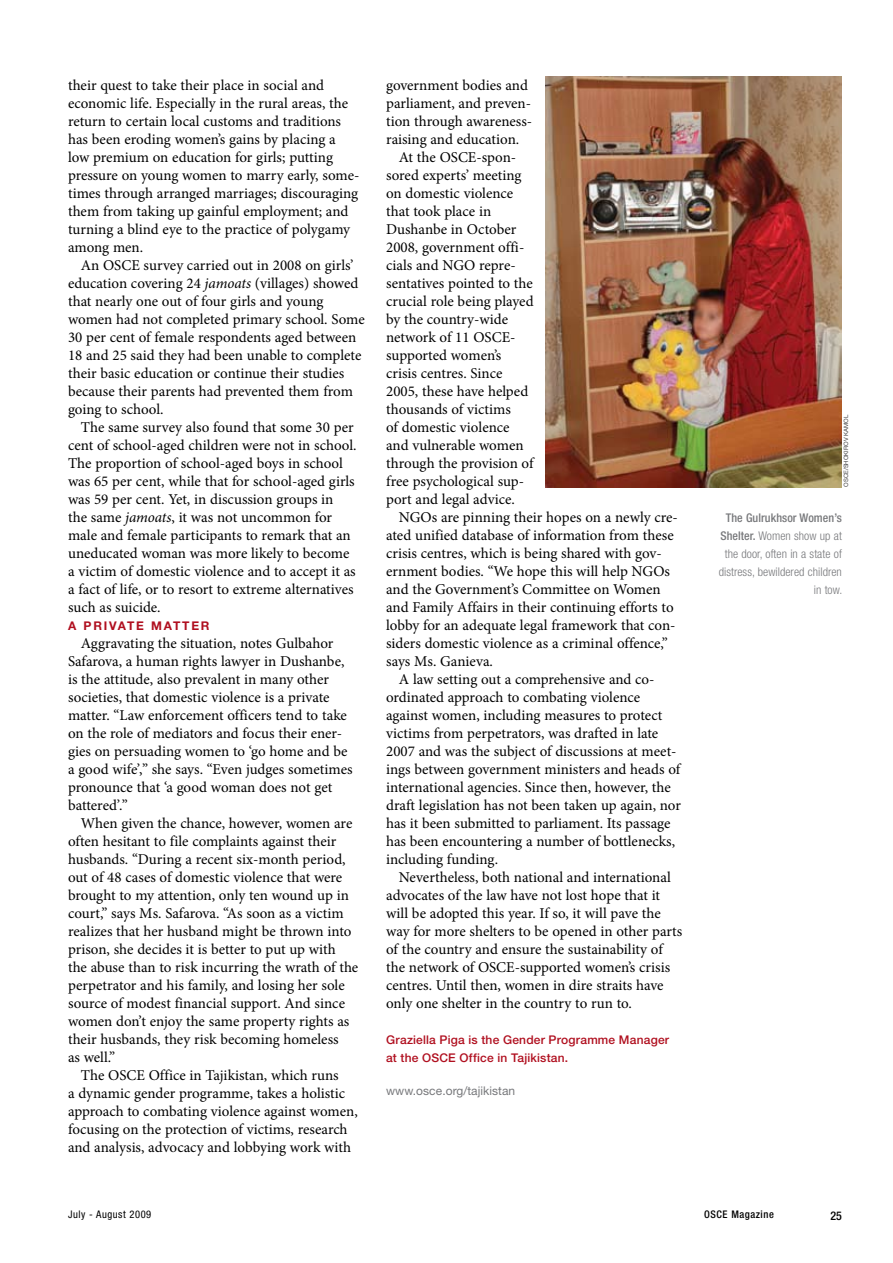
<style>
.page{position:relative;width:893px;height:1263px;background:#fff}
.page>*{position:absolute;margin:0;border:0;box-sizing:border-box;transform-origin:0 0}
.t1{font:15px/18px "Minion Pro";color:#000}
.t2{font:300 condensed 12px/18px "Helvetica Neue";letter-spacing:.005em;color:#77787b;text-align:right}
.t3{font:500 12px/18px "Helvetica Neue";letter-spacing:.015em;color:#b00f1f}
.t4{font:12px "Helvetica Neue";letter-spacing:.005em;color:#77787b}
.t5{font:700 12px "Helvetica Neue";letter-spacing:.15em;color:#b00f1f}
.t6{font:500 condensed 12px "Helvetica Neue";color:#000}
.t7{font:condensed 10.5px "Helvetica Neue";letter-spacing:.05em;color:#000}
.t8{font:500 condensed 10.5px "Helvetica Neue";letter-spacing:.05em;color:#000}
.t9{font:6px "Helvetica Neue";color:#414142}
.s1{font-style:italic}
.s2{font-weight:500}
</style>
<div class="page">
<img style="left:545px;top:77px;width:297px;height:410px">
<p class="t1" style="left:68px;top:76px;width:293px">their quest to take their place in social and economic life. Especially in the rural areas, the return to certain local customs and traditions has been eroding women’s gains by placing a low premium on education for girls; putting pressure on young women to marry early, some&shy;times through arranged marriages; discouraging them from taking up gainful employment; and turning a blind eye to the practice of polygamy among men.</p>
<p class="t1" style="left:68px;top:256px;width:298px;text-indent:13px">An OSCE survey carried out in 2008 on girls’ education covering 24 <span class="s1">jamoats</span> (villages) showed that nearly one out of four girls and young women had not completed primary school. Some 30 per cent of female respondents aged between 18 and 25 said they had been unable to complete their basic education or continue their studies because their parents had prevented them from going to school.</p>
<p class="t1" style="left:68px;top:418px;width:290px;text-indent:13px">The same survey also found that some 30 per cent of school-aged children were not in school.<br>The proportion of school-aged boys in school was 65 per cent, while that for school-aged girls was 59 per cent. Yet, in discussion groups in<br>the same <span class="s1">jamoats</span>, it was not uncommon for male and female participants to remark that an uneducated woman was more likely to become a victim of domestic violence and to accept it as a fact of life, or to resort to extreme alternatives such as suicide.</p>
<p class="t5" style="left:68px;top:618px;width:60px">A PRIVATE</p>
<p class="t5" style="left:151px;top:618px;width:11px">MATTE</p>
<p class="t5" style="left:201px;top:618px;width:10px">R</p>
<p class="t1" style="left:68px;top:634px;width:286px;text-indent:13px">Aggravating the situation, notes Gulbahor Safarova, a human rights lawyer in Dushanbe, is the attitude, also prevalent in many other societies, that domestic violence is a private matter. “Law enforcement officers tend to take on the role of mediators and focus their ener&shy;gies on persuading women to ‘go home and be a good wife’,” she says. “Even judges sometimes pronounce that ‘a good woman does not get battered’.”</p>
<p class="t1" style="left:68px;top:814px;width:292px;text-indent:13px">When given the chance, however, women are often hesitant to file complaints against their husbands. “During a recent six-month period, out of 48 cases of domestic violence that were brought to my attention, only ten wound up in court,” says Ms. Safarova. “As soon as a victim realizes that her husband might be thrown into prison, she decides it is better to put up with the abuse than to risk incurring the wrath of the perpetrator and his family, and losing her sole source of modest financial support. And since women don’t enjoy the same property rights as their husbands, they risk becoming homeless<br>as well.”</p>
<p class="t1" style="left:68px;top:1066px;width:291px;text-indent:13px">The OSCE Office in Tajikistan, which runs<br>a dynamic gender programme, takes a holistic approach to combating violence against women, focusing on the protection of victims, research and analysis, advocacy and lobbying work with</p>
<p class="t1" style="left:386px;top:76px;width:143px">government bodies and</p>
<p class="t1" style="left:386px;top:94px;width:147px">parliament, and preven-</p>
<p class="t1" style="left:386px;top:112px;width:148px">tion through awareness-</p>
<p class="t1" style="left:386px;top:130px;width:135px">raising and education.</p>
<p class="t1" style="left:399px;top:148px;width:119px">At the OSCE-spon-</p>
<p class="t1" style="left:386px;top:166px;width:137px">sored experts’ meeting</p>
<p class="t1" style="left:386px;top:184px;width:129px">on domestic violence</p>
<p class="t1" style="left:386px;top:202px;width:107px">that took place in</p>
<p class="t1" style="left:386px;top:220px;width:132px">Dushanbe in October</p>
<p class="t1" style="left:386px;top:238px;width:140px">2008, government offi-</p>
<p class="t1" style="left:386px;top:256px;width:131px">cials and NGO repre-</p>
<p class="t1" style="left:386px;top:274px;width:148px">sentatives pointed to the</p>
<p class="t1" style="left:386px;top:292px;width:149px">crucial role being played</p>
<p class="t1" style="left:386px;top:310px;width:123px">by the country-wide</p>
<p class="t1" style="left:386px;top:328px;width:131px">network of 11 OSCE-</p>
<p class="t1" style="left:386px;top:346px;width:117px">supported women’s</p>
<p class="t1" style="left:386px;top:364px;width:118px">crisis centres. Since</p>
<p class="t1" style="left:386px;top:382px;width:144px">2005, these have helped</p>
<p class="t1" style="left:386px;top:400px;width:126px">thousands of victims</p>
<p class="t1" style="left:386px;top:418px;width:125px">of domestic violence</p>
<p class="t1" style="left:386px;top:436px;width:139px">and vulnerable women</p>
<p class="t1" style="left:386px;top:454px;width:149px">through the provision of</p>
<p class="t1" style="left:386px;top:472px;width:139px">free psychological sup-</p>
<p class="t1" style="left:386px;top:490px;width:130px">port and legal advice.</p>
<p class="t1" style="left:399px;top:508px;width:280px">NGOs are pinning their hopes on a newly cre-</p>
<p class="t1" style="left:386px;top:526px;width:289px">ated unified database of information from these</p>
<p class="t1" style="left:386px;top:544px;width:277px">crisis centres, which is being shared with gov-</p>
<p class="t1" style="left:386px;top:562px;width:285px">ernment bodies. “We hope this will help NGOs</p>
<p class="t1" style="left:386px;top:580px;width:276px">and the Government’s Committee on Women</p>
<p class="t1" style="left:386px;top:598px;width:289px">and Family Affairs in their continuing efforts to</p>
<p class="t1" style="left:386px;top:616px;width:291px">lobby for an adequate legal framework that con-</p>
<p class="t1" style="left:386px;top:634px;width:283px">siders domestic violence as a criminal offence,”</p>
<p class="t1" style="left:386px;top:652px;width:108px">says Ms. Ganieva.</p>
<p class="t1" style="left:399px;top:670px;width:257px">A law setting out a comprehensive and co-</p>
<p class="t1" style="left:386px;top:688px;width:256px">ordinated approach to combating violence</p>
<p class="t1" style="left:386px;top:706px;width:278px">against women, including measures to protect</p>
<p class="t1" style="left:386px;top:724px;width:274px">victims from perpetrators, was drafted in late</p>
<p class="t1" style="left:386px;top:742px;width:292px">2007 and was the subject of discussions at meet-</p>
<p class="t1" style="left:386px;top:760px;width:296px">ings between government ministers and heads of</p>
<p class="t1" style="left:386px;top:778px;width:286px">international agencies. Since then, however, the</p>
<p class="t1" style="left:386px;top:796px;width:296px">draft legislation has not been taken up again, nor</p>
<p class="t1" style="left:386px;top:814px;width:286px">has it been submitted to parliament. Its passage</p>
<p class="t1" style="left:386px;top:832px;width:291px">has been encountering a number of bottlenecks,</p>
<p class="t1" style="left:386px;top:850px;width:113px">including funding.</p>
<p class="t1" style="left:399px;top:868px;width:273px">Nevertheless, both national and international</p>
<p class="t1" style="left:386px;top:886px;width:276px">advocates of the law have not lost hope that it</p>
<p class="t1" style="left:386px;top:904px;width:276px">will be adopted this year. If so, it will pave the</p>
<p class="t1" style="left:386px;top:922px;width:298px">way for more shelters to be opened in other parts</p>
<p class="t1" style="left:386px;top:940px;width:278px">of the country and ensure the sustainability of</p>
<p class="t1" style="left:386px;top:958px;width:286px">the network of OSCE-supported women’s crisis</p>
<p class="t1" style="left:386px;top:976px;width:279px">centres. Until then, women in dire straits have</p>
<p class="t1" style="left:386px;top:994px;width:247px">only one shelter in the country to run to.</p>
<p class="t3" style="left:386px;top:1031px;width:284px">Graziella Piga is the Gender Programme Manager at the OSCE Office in Tajikistan.</p>
<p class="t4" style="left:386px;top:1084px;width:131px">www.osce.org/tajikistan</p>
<p class="t9" style="left:842px;top:487px;width:73px;rotate:-90deg">OSCE/Sho kirov Kamol</p>
<p class="t2" style="left:719px;top:509px;width:125px"><span class="s2">The Gulrukhsor Women’s<br>Shelter.</span> Women show up at the door, often in a state of distress, bewildered children in tow.</p>
<p class="t7" style="left:68px;top:1209px;width:85px">July - August 2009</p>
<p class="t8" style="left:704px;top:1208px;width:71px">OSCE Magazine</p>
<p class="t6" style="left:830px;top:1208px;width:13px">25</p>
</div>
